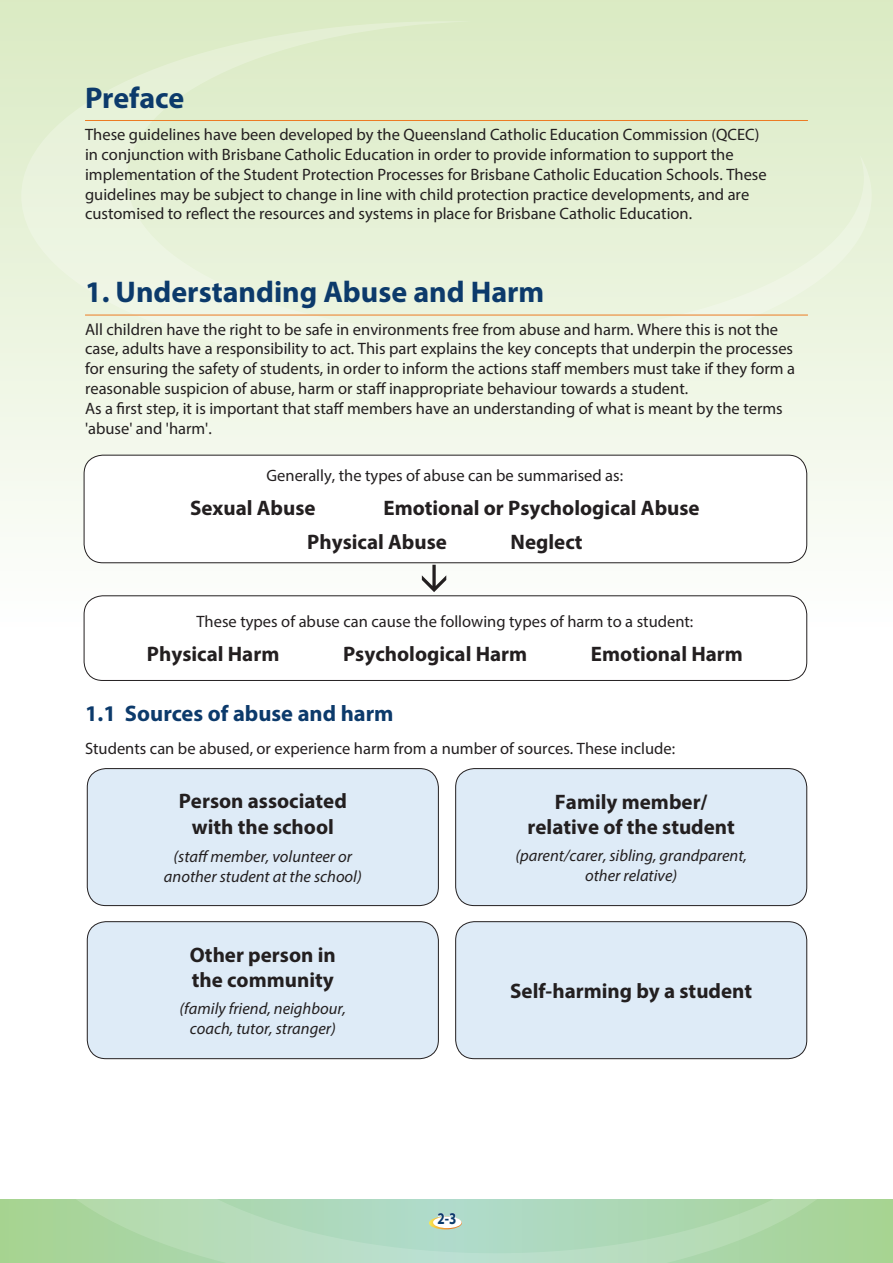
<style>
.page{position:relative;width:893px;height:1263px;background:#fff}
.page>*{position:absolute;margin:0;border:0;box-sizing:border-box;transform-origin:0 0}
.SP_Heading_1{font:700 30px "Myriad Pro";color:#0c3a6b}
.SP_Heading_2{font:700 22.5px "Myriad Pro";color:#0c3a6b}
.SP_Body{font:700 21px/25.2px "Myriad Pro";color:#231f20;text-align:center}
.SP_Body-2{font:16.5px/19.8px "Myriad Pro";color:#231f20}
.SP_Body-3{font:italic 16.5px/19.8px "Myriad Pro";color:#231f20;text-align:center}
.t1{font:700 16.5px "Myriad Pro";color:#0c3a6b;scale:.8 1}
</style>
<div class="page">
<div style="left:0;top:0;width:893px;height:631px;background:linear-gradient(to bottom,#daeac3,#fdfdfd)"></div>
<div style="left:0;top:1199px;width:893px;height:64px;background:#a7d496"></div>
<svg style="left:21px;top:21px;width:851px;height:350px;background:#e5f0d5"></svg>
<svg style="left:76px;top:939px;width:741px;height:324px"></svg>
<hr style="left:85px;top:120px;width:723px;height:1px;background:#ec7b23">
<hr style="left:85px;top:315px;width:723px;height:1px;background:#ec7b23">
<div style="left:87px;top:768px;width:351px;height:137px;background:#deebf7;border-radius:19px"></div>
<div style="left:87px;top:768px;width:352px;height:138px;border:1px solid #231f20;border-radius:19px"></div>
<div style="left:87px;top:922px;width:351px;height:137px;background:#deebf7;border-radius:19px"></div>
<div style="left:87px;top:921px;width:352px;height:138px;border:1px solid #231f20;border-radius:19px"></div>
<div style="left:456px;top:768px;width:351px;height:137px;background:#deebf7;border-radius:19px"></div>
<div style="left:455px;top:768px;width:352px;height:138px;border:1px solid #231f20;border-radius:19px"></div>
<div style="left:456px;top:922px;width:351px;height:137px;background:#deebf7;border-radius:19px"></div>
<div style="left:455px;top:921px;width:352px;height:138px;border:1px solid #231f20;border-radius:19px"></div>
<div style="left:84px;top:596px;width:723px;height:84px;background:#fff;border-radius:19px"></div>
<div style="left:84px;top:596px;width:723px;height:85px;border:1px solid #231f20;border-radius:19px"></div>
<div style="left:84px;top:455px;width:723px;height:108px;background:#fff;border-radius:19px"></div>
<div style="left:84px;top:455px;width:723px;height:108px;border:1px solid #231f20;border-radius:19px"></div>
<svg style="left:422px;top:565px;width:24px;height:27px"></svg>
<p class="SP_Heading_1" style="left:85px;top:78px;width:101px">Preface</p>
<p class="SP_Body-2" style="left:85px;top:124px;width:683px">These guidelines have been developed by the Queensland Catholic Education Commission (QCEC) in conjunction with Brisbane Catholic Education in order to provide information to support the implementation of the Student Protection Processes for Brisbane Catholic Education Schools. These guidelines may be subject to change in line with child protection practice developments, and are customised to reflect the resources and systems in place for Brisbane Catholic Education.</p>
<p class="SP_Heading_1" style="left:85px;top:272px;width:461px">1. Understanding Abuse and Harm</p>
<p class="SP_Body-2" style="left:85px;top:319px;width:712px">All children have the right to be safe in environments free from abuse and harm. Where this is not the case, adults have a responsibility to act. This part explains the key concepts that underpin the processes for ensuring the safety of students, in order to inform the actions staff members must take if they form a reasonable suspicion of abuse, harm or staff inappropriate behaviour towards a student.<br>As a first step, it is important that staff members have an understanding of what is meant by the terms 'abuse' and 'harm'.</p>
<p class="SP_Body-2" style="left:267px;top:466px;width:358px">Generally, the types of abuse can be summarised as:</p>
<p class="SP_Body" style="left:190px;top:495px;width:127px">Sexual Abuse</p>
<p class="SP_Body" style="left:383px;top:495px;width:318px">Emotional or Psychological Abuse</p>
<p class="SP_Body" style="left:307px;top:528px;width:141px">Physical Abuse</p>
<p class="SP_Body" style="left:511px;top:528px;width:73px">Neglect</p>
<p class="SP_Body-2" style="left:196px;top:612px;width:498px">These types of abuse can cause the following types of harm to a student:</p>
<p class="SP_Body" style="left:147px;top:641px;width:134px">Physical Harm</p>
<p class="SP_Body" style="left:343px;top:641px;width:186px">Psychological Harm</p>
<p class="SP_Body" style="left:591px;top:641px;width:153px">Emotional Harm</p>
<p class="SP_Heading_2" style="left:85px;top:699px;width:310px">1.1 Sources of abuse and harm</p>
<p class="SP_Body-2" style="left:85px;top:738px;width:592px">Students can be abused, or experience harm from a number of sources. These include:</p>
<p class="SP_Body" style="left:179px;top:788px;width:170px">Person associated with the school</p>
<p class="SP_Body-3" style="left:164px;top:846px;width:199px">(staff member, volunteer or another student at the school)</p>
<p class="SP_Body" style="left:527px;top:788px;width:209px">Family member/ relative of the student</p>
<p class="SP_Body-3" style="left:515px;top:845px;width:233px">(parent/carer, sibling, grandparent, other relative)</p>
<p class="SP_Body" style="left:190px;top:942px;width:147px;text-align:left">Other person in the community</p>
<p class="SP_Body-3" style="left:180px;top:998px;width:168px">(family friend, neighbour, coach, tutor, stranger)</p>
<p class="SP_Body" style="left:510px;top:978px;width:243px">Self-harming by a student</p>
<p class="t1" style="left:437px;top:1208px;width:25px">2-3</p>
</div>
